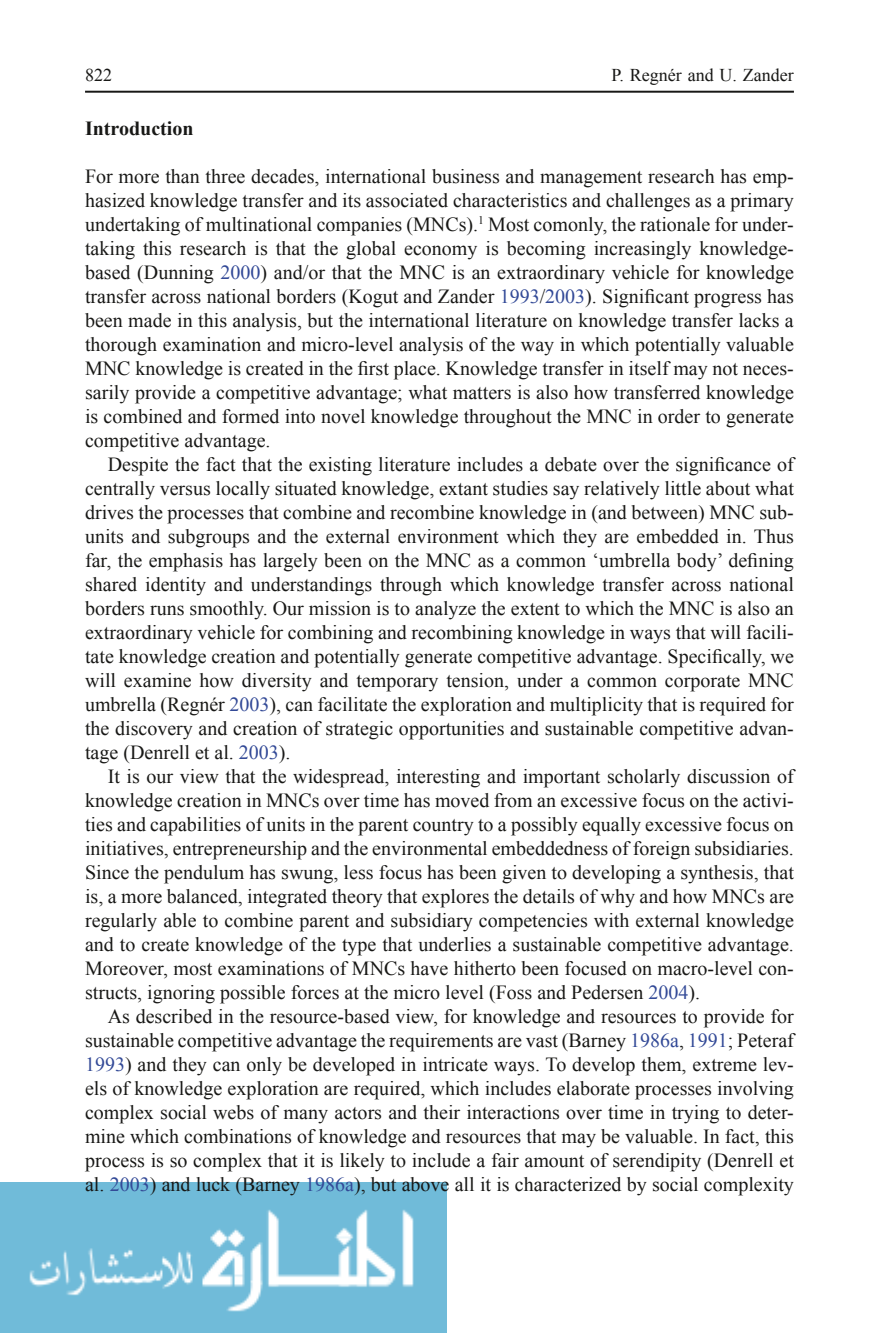
<style>
.page{position:relative;width:879px;height:1333px;background:#fff}
.page>*{position:absolute;margin:0;border:0;box-sizing:border-box;transform-origin:0 0}
.t1{font:20px/24px "Times New Roman";color:#181816;text-align:justify}
.t2{font:700 20px "Times New Roman";color:#181816}
.t3{font:18px "Times New Roman";color:#181816}
.s1{color:#334a97}
</style>
<div class="page">
<img style="left:0;top:1182px;width:446px;height:150px">
<hr style="left:85px;top:91px;width:709px;height:2px;background:#181816">
<p class="t3" style="left:85px;top:62px;width:28px">822</p>
<p class="t3" style="left:611px;top:62px;width:184px">P. Regnér and U. Zander</p>
<p class="t2" style="left:85px;top:114px;width:110px">Introduction</p>
<p class="t1" style="left:85px;top:164px;width:710px">For more than three decades, international business and management research has emp&shy;hasized knowledge transfer and its associated characteristics and challenges as a primary undertaking of multinational companies (MNCs).<sup>1</sup> Most comonly, the rationale for under&shy;taking this research is that the global economy is becoming increasingly knowledge&shy;based (Dunning <span class="s1">2000</span>) and/or that the MNC is an extraordinary vehicle for knowledge transfer across national borders (Kogut and Zander <span class="s1">1993</span>/<span class="s1">2003</span>). Significant progress has been made in this analysis, but the international literature on knowledge transfer lacks a thorough examination and micro-level analysis of the way in which potentially valuable MNC knowledge is created in the first place. Knowledge transfer in itself may not neces&shy;sarily provide a competitive advantage; what matters is also how transferred knowledge is combined and formed into novel knowledge throughout the MNC in order to generate competitive advantage.</p>
<p class="t1" style="left:85px;top:452px;width:710px;text-indent:23px">Despite the fact that the existing literature includes a debate over the significance of centrally versus locally situated knowledge, extant studies say relatively little about what drives the processes that combine and recombine knowledge in (and between) MNC sub&shy;units and subgroups and the external environment which they are embedded in. Thus far, the emphasis has largely been on the MNC as a common ‘umbrella body’ defining shared identity and understandings through which knowledge transfer across national borders runs smoothly. Our mission is to analyze the extent to which the MNC is also an extraordinary vehicle for combining and recombining knowledge in ways that will facili&shy;tate knowledge creation and potentially generate competitive advantage. Specifically, we will examine how diversity and temporary tension, under a common corporate MNC umbrella (Regnér <span class="s1">2003</span>), can facilitate the exploration and multiplicity that is required for the discovery and creation of strategic opportunities and sustainable competitive advan&shy;tage (Denrell et al. <span class="s1">2003</span>).</p>
<p class="t1" style="left:85px;top:764px;width:710px;text-indent:23px">It is our view that the widespread, interesting and important scholarly discussion of knowledge creation in MNCs over time has moved from an excessive focus on the activi&shy;ties and capabilities of units in the parent country to a possibly equally excessive focus on initiatives, entrepreneurship and the environmental embeddedness of foreign subsidiaries.<br>Since the pendulum has swung, less focus has been given to developing a synthesis, that is, a more balanced, integrated theory that explores the details of why and how MNCs are regularly able to combine parent and subsidiary competencies with external knowledge and to create knowledge of the type that underlies a sustainable competitive advantage.<br>Moreover, most examinations of MNCs have hitherto been focused on macro-level con&shy;structs, ignoring possible forces at the micro level (Foss and Pedersen <span class="s1">2004</span>).</p>
<p class="t1" style="left:85px;top:1004px;width:710px;text-indent:23px">As described in the resource-based view, for knowledge and resources to provide for sustainable competitive advantage the requirements are vast (Barney <span class="s1">1986a</span>, <span class="s1">1991</span>; Peteraf <span class="s1">1993</span>) and they can only be developed in intricate ways. To develop them, extreme lev&shy;els of knowledge exploration are required, which includes elaborate processes involving complex social webs of many actors and their interactions over time in trying to deter&shy;mine which combinations of knowledge and resources that may be valuable. In fact, this process is so complex that it is likely to include a fair amount of serendipity (Denrell et al. <span class="s1">2003</span>) and luck (Barney <span class="s1">1986a</span>), but above all it is characterized by social complexity</p>
</div>
